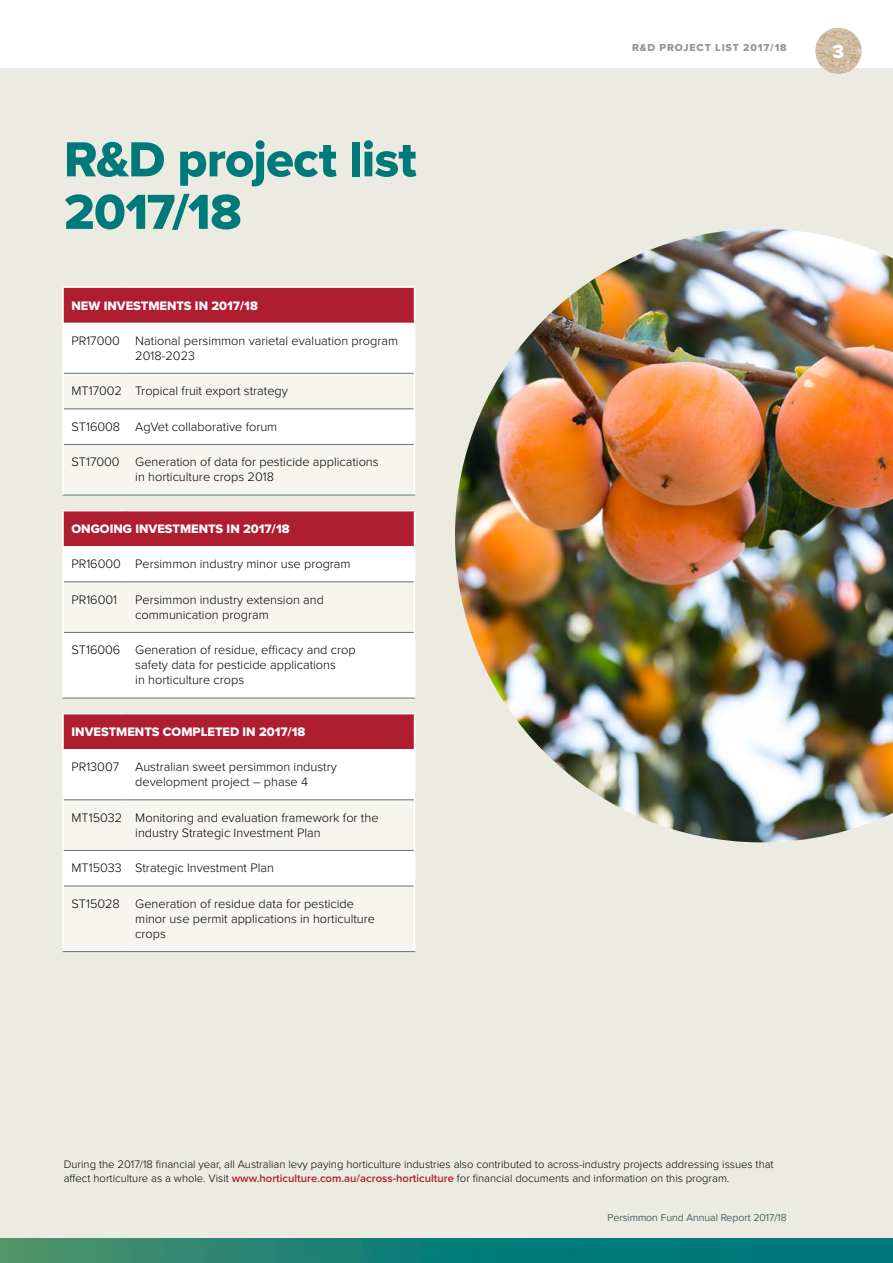
<style>
.page{position:relative;width:893px;height:1263px;background:#fff}
.page>*{position:absolute;margin:0;border:0;box-sizing:border-box;transform-origin:0 0}
.t1{font:51px/52.5px "Proxima Nova Extrabld";letter-spacing:-.015em;color:#00797b}
.t2{font:19.5px "Proxima Nova Extrabld";color:#fff}
.t3{font:300 12.75px/15px "Proxima Nova";color:#000}
.t4{font:12.75px "Proxima Nova Extrabld";color:#fff}
.t5{font:300 11.25px/14.2px "Proxima Nova";color:#000}
.t6{font:300 10.5px "Proxima Nova";color:#5e7772}
.t7{font:10.5px "Proxima Nova Extrabld";letter-spacing:.08em;color:#939598}
.s1{font-weight:600;color:#af1d30}
</style>
<div class="page">
<div style="left:0;top:68px;width:893px;height:1180px;background:#ecebe1"></div>
<img style="left:815px;top:28px;width:47px;height:46px;border-radius:23px">
<div style="left:63px;top:287px;width:352px;height:36px;background:#af1d30"></div>
<svg style="left:64px;top:323px;width:350px;height:172px"></svg>
<hr style="left:64px;top:408px;width:63px;height:1px;background:#5e7772">
<hr style="left:127px;top:408px;width:287px;height:1px;background:#5e7772">
<hr style="left:64px;top:444px;width:63px;height:1px;background:#5e7772">
<hr style="left:127px;top:444px;width:287px;height:1px;background:#5e7772">
<hr style="left:62px;top:495px;width:65px;height:1px;background:#5e7772">
<hr style="left:127px;top:495px;width:288px;height:1px;background:#5e7772">
<hr style="left:64px;top:373px;width:63px;height:1px;background:#5e7772">
<hr style="left:127px;top:373px;width:287px;height:1px;background:#5e7772">
<hr style="left:62px;top:286px;width:65px;height:2px;background:#fff">
<hr style="left:62px;top:288px;width:2px;height:35px;background:#fff">
<hr style="left:127px;top:286px;width:288px;height:2px;background:#fff">
<hr style="left:414px;top:288px;width:1px;height:35px;background:#fff">
<hr style="left:62px;top:323px;width:2px;height:50px;background:#fff">
<hr style="left:414px;top:323px;width:1px;height:50px;background:#fff">
<hr style="left:62px;top:373px;width:2px;height:36px;background:#fff">
<hr style="left:414px;top:373px;width:1px;height:36px;background:#fff">
<hr style="left:62px;top:409px;width:2px;height:35px;background:#fff">
<hr style="left:414px;top:409px;width:1px;height:35px;background:#fff">
<hr style="left:62px;top:444px;width:2px;height:51px;background:#fff">
<hr style="left:414px;top:444px;width:1px;height:51px;background:#fff">
<div style="left:63px;top:511px;width:352px;height:35px;background:#af1d30"></div>
<div style="left:64px;top:546px;width:350px;height:152px;background:#fff"></div>
<div style="left:64px;top:582px;width:350px;height:50px;background:#f6f5f0"></div>
<hr style="left:64px;top:581px;width:63px;height:1px;background:#5e7772">
<hr style="left:127px;top:581px;width:287px;height:1px;background:#5e7772">
<hr style="left:64px;top:632px;width:63px;height:1px;background:#5e7772">
<hr style="left:127px;top:632px;width:287px;height:1px;background:#5e7772">
<hr style="left:62px;top:698px;width:65px;height:1px;background:#5e7772">
<hr style="left:127px;top:698px;width:288px;height:1px;background:#5e7772">
<hr style="left:62px;top:510px;width:65px;height:1px;background:#fff">
<hr style="left:62px;top:511px;width:2px;height:35px;background:#fff">
<hr style="left:127px;top:510px;width:288px;height:1px;background:#fff">
<hr style="left:414px;top:511px;width:1px;height:35px;background:#fff">
<hr style="left:62px;top:546px;width:2px;height:36px;background:#fff">
<hr style="left:414px;top:546px;width:1px;height:36px;background:#fff">
<hr style="left:62px;top:582px;width:2px;height:50px;background:#fff">
<hr style="left:414px;top:582px;width:1px;height:50px;background:#fff">
<hr style="left:62px;top:632px;width:2px;height:66px;background:#fff">
<hr style="left:414px;top:632px;width:1px;height:66px;background:#fff">
<div style="left:63px;top:714px;width:352px;height:35px;background:#af1d30"></div>
<div style="left:64px;top:749px;width:350px;height:50px;background:#fff"></div>
<svg style="left:64px;top:800px;width:350px;height:151px;fill:#f6f5f0"></svg>
<hr style="left:64px;top:886px;width:63px;height:1px;background:#5e7772">
<hr style="left:127px;top:886px;width:287px;height:1px;background:#5e7772">
<hr style="left:62px;top:951px;width:65px;height:1px;background:#5e7772">
<hr style="left:127px;top:951px;width:288px;height:1px;background:#5e7772">
<hr style="left:62px;top:713px;width:65px;height:1px;background:#fff">
<hr style="left:62px;top:714px;width:2px;height:35px;background:#fff">
<hr style="left:127px;top:713px;width:288px;height:1px;background:#fff">
<hr style="left:414px;top:714px;width:1px;height:35px;background:#fff">
<hr style="left:62px;top:749px;width:2px;height:51px;background:#fff">
<hr style="left:414px;top:749px;width:1px;height:51px;background:#fff">
<hr style="left:62px;top:800px;width:2px;height:50px;background:#fff">
<hr style="left:414px;top:800px;width:1px;height:50px;background:#fff">
<hr style="left:62px;top:850px;width:2px;height:36px;background:#fff">
<hr style="left:414px;top:850px;width:1px;height:36px;background:#fff">
<hr style="left:62px;top:886px;width:2px;height:65px;background:#fff">
<hr style="left:414px;top:886px;width:1px;height:65px;background:#fff">
<hr style="left:64px;top:799px;width:63px;height:1px;background:#5e7772">
<hr style="left:127px;top:799px;width:287px;height:1px;background:#5e7772">
<hr style="left:64px;top:850px;width:63px;height:1px;background:#5e7772">
<hr style="left:127px;top:850px;width:287px;height:1px;background:#5e7772">
<img style="left:455px;top:229px;width:438px;height:613px">
<img style="left:0;top:1238px;width:893px;height:25px">
<h1 class="t1" style="left:64px;top:132px;width:354px">R&amp;D project list<br>2017/18</h1>
<p class="t4" style="left:72px;top:296px;width:188px">NEW INVESTMENTS IN 2017/18</p>
<p class="t3" style="left:135px;top:332px;width:264px;text-indent:-64px">PR17000 National persimmon varietal evaluation program<br>2018-2023</p>
<p class="t3" style="left:72px;top:383px;width:218px">MT17002 Tropical fruit export strategy</p>
<p class="t3" style="left:72px;top:418px;width:207px">ST16008 AgVet collaborative forum</p>
<p class="t3" style="left:135px;top:454px;width:245px;text-indent:-64px">ST17000 Generation of data for pesticide applications in horticulture crops 2018</p>
<p class="t4" style="left:72px;top:520px;width:220px">ONGOING INVESTMENTS IN 2017/18</p>
<p class="t3" style="left:72px;top:556px;width:281px">PR16000 Persimmon industry minor use program</p>
<p class="t3" style="left:72px;top:591px;width:47px">PR16001</p>
<p class="t3" style="left:135px;top:591px;width:190px">Persimmon industry extension and communication program</p>
<p class="t3" style="left:135px;top:642px;width:222px;text-indent:-64px">ST16006 Generation of residue, efficacy and crop safety data for pesticide applications<br>in horticulture crops</p>
<p class="t4" style="left:72px;top:723px;width:235px">INVESTMENTS COMPLETED IN 2017/18</p>
<p class="t3" style="left:72px;top:759px;width:49px">PR13007</p>
<p class="t3" style="left:135px;top:759px;width:203px">Australian sweet persimmon industry development project – phase 4</p>
<p class="t3" style="left:72px;top:809px;width:309px;text-align:center">MT15032 Monitoring and evaluation framework for the industry Strategic Investment Plan</p>
<p class="t3" style="left:72px;top:860px;width:204px">MT15033 Strategic Investment Plan</p>
<p class="t3" style="left:135px;top:895px;width:241px;text-indent:-64px">ST15028 Generation of residue data for pesticide minor use permit applications in horticulture crops</p>
<p class="t7" style="left:632px;top:39px;width:156px">R&amp;D PROJECT LIST 2017/18</p>
<h2 class="t2" style="left:832px;top:37px;width:13px">3</h2>
<p class="t5" style="left:64px;top:1156px;width:711px">During the 2017/18 financial year, all Australian levy paying horticulture industries also contributed to across-industry projects addressing issues that affect horticulture as a whole. Visit <span class="s1">www.horticulture.com.au/across-horticulture</span> for financial documents and information on this program.</p>
<p class="t6" style="left:607px;top:1209px;width:181px">Persimmon Fund Annual Report 2017/18</p>
</div>
